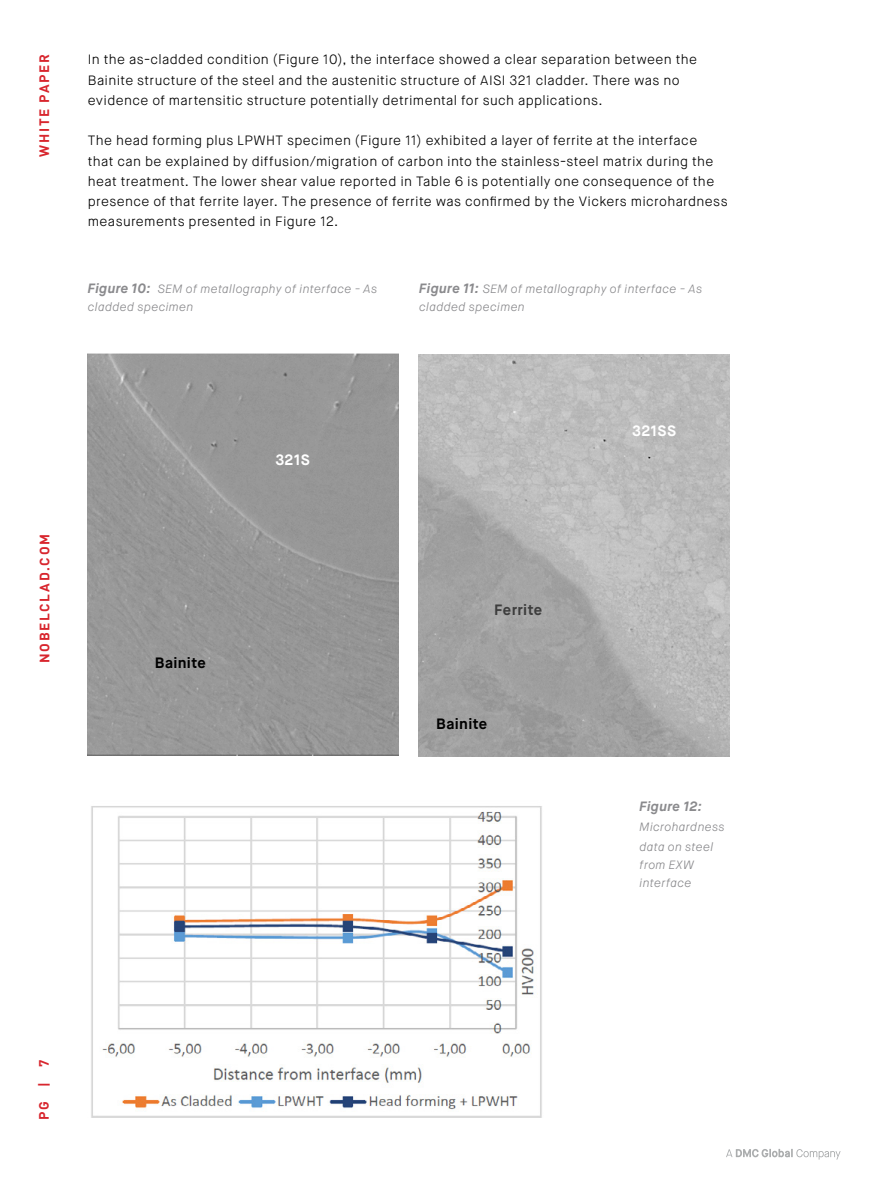
<style>
.page{position:relative;width:894px;height:1188px;background:#fff}
.page>*{position:absolute;margin:0;border:0;box-sizing:border-box;transform-origin:0 0}
.t1{font:700 15px "Maison Neue";letter-spacing:.02em;color:#000}
.t2{font:700 15px "Maison Neue";letter-spacing:.015em;color:#fff}
.t3{font:700 15px "Maison Neue";letter-spacing:.02em;color:#3d3d3d}
.t4{font:300 13.5px/20.2px "Maison Neue";letter-spacing:.025em;color:#000}
.t5{font:700 13.5px "DIN Pro";letter-spacing:.125em;color:#d8262e}
.t6{font:italic 700 13.5px "Maison Neue";letter-spacing:.02em;color:#8a8a8d}
.t7{font:italic 300 12px/18px "Maison Neue";letter-spacing:.03em;color:#8a8a8d}
.s1{font-weight:700;font-size:13.5px}
</style>
<div class="page">
<div style="left:88px;top:353px;width:310px;height:402px;background:#979797"></div>
<img style="left:418px;top:355px;width:311px;height:402px">
<img style="left:91px;top:806px;width:451px;height:312px">
<svg style="left:726px;top:1149px;width:114px;height:11px"></svg>
<p class="t5" style="left:35px;top:157px;width:104px;rotate:-90deg">WHITE PAPER</p>
<p class="t4" style="left:88px;top:50px;width:610px">In the as-cladded condition (Figure 10), the interface showed a clear separation between the<br>Bainite structure of the steel and the austenitic structure of AISI 321 cladder. There was no evidence of martensitic structure potentially detrimental for such applications.</p>
<p class="t4" style="left:88px;top:131px;width:641px">The head forming plus LPWHT specimen (Figure 11) exhibited a layer of ferrite at the interface<br>that can be explained by diffusion/migration of carbon into the stainless-steel matrix during the heat treatment. The lower shear value reported in Table 6 is potentially one consequence of the presence of that ferrite layer. The presence of ferrite was confirmed by the Vickers microhardness measurements presented in Figure 12.</p>
<p class="t7" style="left:88px;top:280px;width:291px"><span class="s1">Figure 10:</span> SEM of metallography of interface - As cladded specimen</p>
<p class="t7" style="left:419px;top:280px;width:284px"><span class="s1">Figure 11:</span> SEM of metallography of interface - As cladded specimen</p>
<p class="t5" style="left:35px;top:663px;width:130px;rotate:-90deg">NOBELCLAD.COM</p>
<p class="t2" style="left:275px;top:451px;width:36px">321S</p>
<p class="t1" style="left:155px;top:654px;width:52px">Bainite</p>
<p class="t3" style="left:494px;top:601px;width:49px">Ferrite</p>
<p class="t1" style="left:436px;top:715px;width:52px">Bainite</p>
<p class="t2" style="left:632px;top:422px;width:45px">321SS</p>
<p class="t6" style="left:639px;top:797px;width:64px">Figure 12:</p>
<p class="t7" style="left:639px;top:817px;width:87px;line-height:20.2px">Microhardness data on steel</p>
<p class="t7" style="left:639px;top:856px;width:56px">from EXW interface</p>
<p class="t5" style="left:35px;top:1120px;width:62px;rotate:-90deg">PG | 7</p>
</div>
